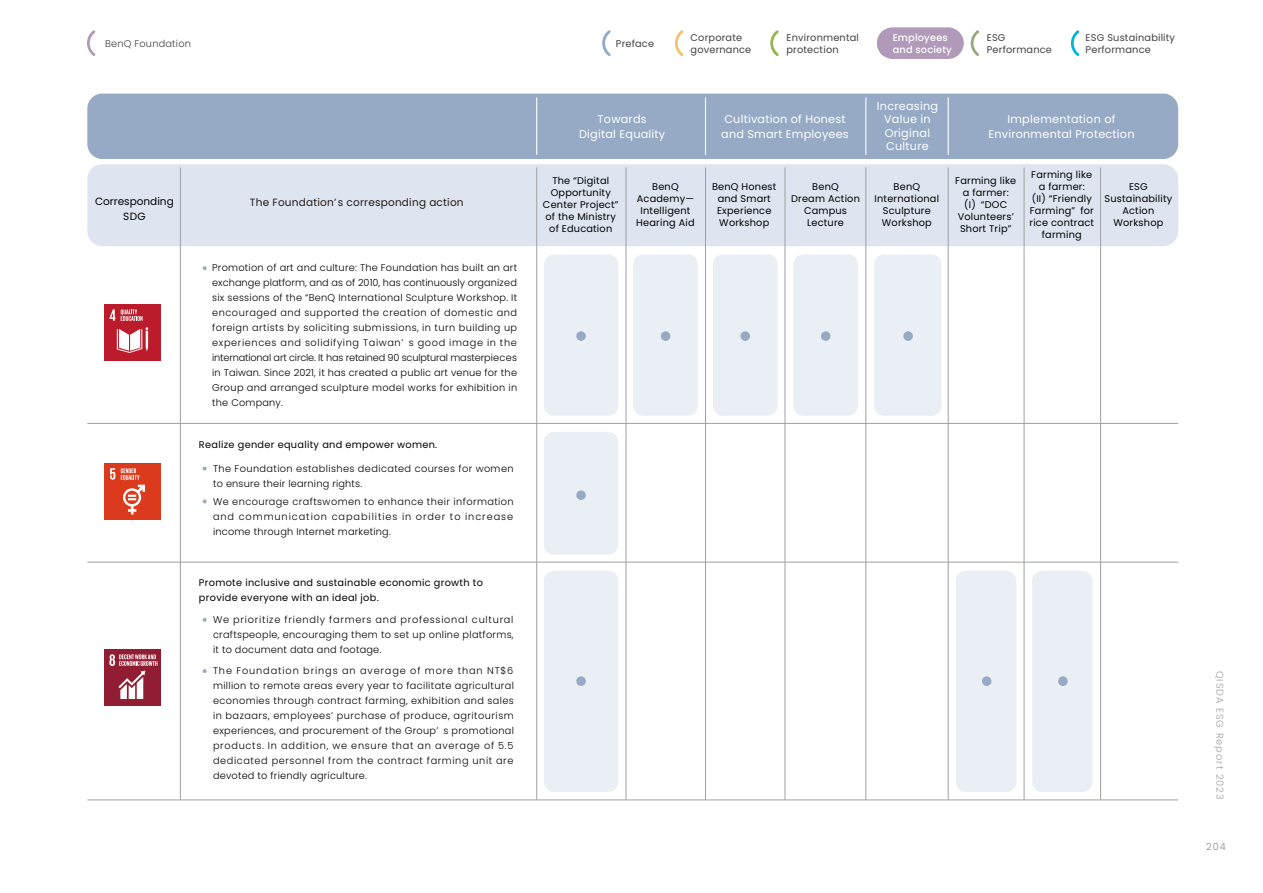
<style>
.page{position:relative;width:1263px;height:893px;background:#fff}
.page>*{position:absolute;margin:0;border:0;box-sizing:border-box;transform-origin:0 0}
.t1{font:11.25px/13.5px "Poppins";letter-spacing:.02em;color:#fff;text-align:center}
.t2{font:10.5px "Poppins";letter-spacing:.02em;color:#231815}
.t3{font:10.5px/15px "Poppins";color:#000;text-align:center}
.t4{font:300 9.75px/15px "Poppins";letter-spacing:.03em;color:#000;text-align:justify}
.t5{font:9.75px/12px "Poppins";letter-spacing:.02em;color:#000;text-align:center}
.t6{font:9.75px/12px "Poppins";letter-spacing:.02em;color:#414042}
.t7{font:500 9.75px/12px "Poppins";letter-spacing:.02em;color:#fff}
.t8{font:300 9.75px "Poppins";letter-spacing:.1em;color:#9fa0a0}
.t9{font:300 9.75px "Poppins";letter-spacing:.02em;color:#414042}
.t10{font:300 9.75px "Poppins";color:#898989}
</style>
<div class="page">
<div style="left:104px;top:649px;width:57px;height:57px;background:#901d31"></div>
<svg style="left:109px;top:654px;width:48px;height:45px"></svg>
<div style="left:87px;top:164px;width:1091px;height:82px;background:#dfe5f0;border-radius:15px"></div>
<div style="left:87px;top:94px;width:1091px;height:65px;background:#96aac5;border-radius:15px"></div>
<hr style="left:1100px;top:167px;width:1px;height:633px;background:#9fa0a0">
<hr style="left:1024px;top:167px;width:1px;height:633px;background:#9fa0a0">
<hr style="left:948px;top:167px;width:1px;height:633px;background:#9fa0a0">
<hr style="left:865px;top:167px;width:1px;height:633px;background:#9fa0a0">
<hr style="left:785px;top:167px;width:1px;height:633px;background:#9fa0a0">
<hr style="left:705px;top:167px;width:1px;height:633px;background:#9fa0a0">
<hr style="left:626px;top:167px;width:1px;height:633px;background:#9fa0a0">
<hr style="left:536px;top:167px;width:1px;height:633px;background:#9fa0a0">
<hr style="left:180px;top:167px;width:1px;height:633px;background:#9fa0a0">
<hr style="left:948px;top:97px;width:1px;height:58px;background:#fff">
<hr style="left:865px;top:97px;width:1px;height:58px;background:#fff">
<hr style="left:705px;top:97px;width:1px;height:58px;background:#fff">
<hr style="left:536px;top:97px;width:1px;height:58px;background:#fff">
<hr style="left:87px;top:423px;width:1091px;height:1px;background:#9fa0a0">
<hr style="left:87px;top:562px;width:1091px;height:1px;background:#9fa0a0">
<hr style="left:87px;top:799px;width:1091px;height:1px;background:#9fa0a0">
<svg style="left:203px;top:266px;width:4px;height:4px"></svg>
<svg style="left:203px;top:467px;width:4px;height:4px"></svg>
<svg style="left:203px;top:499px;width:4px;height:4px"></svg>
<svg style="left:203px;top:618px;width:4px;height:4px"></svg>
<svg style="left:203px;top:669px;width:4px;height:4px"></svg>
<div style="left:104px;top:304px;width:57px;height:57px;background:#bb1b2a"></div>
<svg style="left:117px;top:327px;width:31px;height:26px"></svg>
<svg style="left:110px;top:309px;width:33px;height:12px"></svg>
<div style="left:104px;top:463px;width:57px;height:57px;background:#db3a1d"></div>
<svg style="left:110px;top:468px;width:5px;height:12px"></svg>
<svg style="left:121px;top:468px;width:24px;height:46px"></svg>
<div style="left:544px;top:254px;width:74px;height:162px;background:#eaeef5;border-radius:10px"></div>
<div style="left:576px;top:331px;width:10px;height:10px;background:#96aac5;border-radius:50%"></div>
<div style="left:633px;top:254px;width:65px;height:162px;background:#eaeef5;border-radius:10px"></div>
<div style="left:713px;top:254px;width:64px;height:162px;background:#eaeef5;border-radius:10px"></div>
<div style="left:793px;top:254px;width:65px;height:162px;background:#eaeef5;border-radius:10px"></div>
<div style="left:874px;top:254px;width:67px;height:162px;background:#eaeef5;border-radius:10px"></div>
<div style="left:661px;top:331px;width:9px;height:10px;background:#96aac5;border-radius:50%"></div>
<div style="left:740px;top:331px;width:10px;height:10px;background:#96aac5;border-radius:50%"></div>
<div style="left:821px;top:331px;width:9px;height:10px;background:#96aac5;border-radius:50%"></div>
<div style="left:903px;top:331px;width:10px;height:10px;background:#96aac5;border-radius:50%"></div>
<div style="left:544px;top:432px;width:74px;height:123px;background:#eaeef5;border-radius:10px"></div>
<div style="left:576px;top:490px;width:10px;height:10px;background:#96aac5;border-radius:50%"></div>
<div style="left:544px;top:571px;width:74px;height:221px;background:#eaeef5;border-radius:10px"></div>
<div style="left:576px;top:676px;width:10px;height:10px;background:#96aac5;border-radius:50%"></div>
<div style="left:956px;top:571px;width:60px;height:221px;background:#eaeef5;border-radius:10px"></div>
<div style="left:982px;top:676px;width:9px;height:10px;background:#96aac5;border-radius:50%"></div>
<div style="left:1032px;top:571px;width:60px;height:221px;background:#eaeef5;border-radius:10px"></div>
<div style="left:1058px;top:676px;width:10px;height:10px;background:#96aac5;border-radius:50%"></div>
<svg style="left:87px;top:30px;width:8px;height:26px"></svg>
<div style="left:877px;top:27px;width:87px;height:32px;background:#b19ab9;border-radius:16px"></div>
<svg style="left:602px;top:30px;width:9px;height:26px"></svg>
<svg style="left:675px;top:30px;width:8px;height:26px"></svg>
<svg style="left:770px;top:30px;width:9px;height:26px"></svg>
<svg style="left:877px;top:30px;width:7px;height:26px"></svg>
<svg style="left:971px;top:30px;width:8px;height:26px"></svg>
<svg style="left:1071px;top:30px;width:8px;height:26px"></svg>
<p class="t6" style="left:786px;top:31px;width:74px">Environmental protection</p>
<p class="t6" style="left:987px;top:31px;width:67px">ESG<br>Performance</p>
<p class="t6" style="left:1086px;top:31px;width:91px">ESG Sustainability<br>Performance</p>
<p class="t9" style="left:105px;top:38px;width:87px">BenQ Foundation</p>
<p class="t7" style="left:893px;top:31px;width:61px">Employees and society</p>
<p class="t6" style="left:616px;top:37px;width:40px">Preface</p>
<p class="t6" style="left:690px;top:31px;width:62px">Corporate governance</p>
<p class="t3" style="left:95px;top:193px;width:80px">Corresponding<br>SDG</p>
<p class="t2" style="left:250px;top:196px;width:215px">The Foundation’ s corresponding action</p>
<p class="t4" style="left:212px;top:260px;width:306px">Promotion of art and culture: The Foundation has built an art exchange platform, and as of 2010, has continuously organized six sessions of the “BenQ International Sculpture Workshop. It encouraged and supported the creation of domestic and foreign artists by soliciting submissions, in turn building up experiences and solidifying Taiwan’ s good image in the international art circle. It has retained 90 sculptural masterpieces in Taiwan. Since 2021, it has created a public art venue for the Group and arranged sculpture model works for exhibition in the Company.</p>
<p class="t5" style="left:199px;top:439px;width:240px">Realize gender equality and empower women.</p>
<p class="t4" style="left:213px;top:461px;width:302px">The Foundation establishes dedicated courses for women to ensure their learning rights.</p>
<p class="t4" style="left:213px;top:494px;width:302px">We encourage craftswomen to enhance their information and communication capabilities in order to increase income through Internet marketing.</p>
<p class="t5" style="left:199px;top:576px;width:285px;line-height:15px;text-align:left">Promote inclusive and sustainable economic growth to provide everyone with an ideal job.</p>
<p class="t4" style="left:213px;top:612px;width:302px">We prioritize friendly farmers and professional cultural craftspeople, encouraging them to set up online platforms, it to document data and footage.</p>
<p class="t4" style="left:213px;top:663px;width:302px">The Foundation brings an average of more than NT$6 million to remote areas every year to facilitate agricultural economies through contract farming, exhibition and sales in bazaars, employees’ purchase of produce, agritourism experiences, and procurement of the Group’ s promotional products. In addition, we ensure that an average of 5.5 dedicated personnel from the contract farming unit are devoted to friendly agriculture.</p>
<p class="t1" style="left:877px;top:99px;width:63px">Increasing<br>Value in<br>Original<br>Culture</p>
<p class="t1" style="left:579px;top:111px;width:88px;line-height:15px">Towards<br>Digital Equality</p>
<p class="t1" style="left:721px;top:111px;width:129px;line-height:15px;text-align:left">Cultivation of Honest and Smart Employees</p>
<p class="t1" style="left:988px;top:111px;width:148px;line-height:15px">Implementation of<br>Environmental Protection</p>
<p class="t5" style="left:543px;top:175px;width:77px">The “Digital<br>Opportunity<br>Center Project” of the Ministry of Education</p>
<p class="t5" style="left:636px;top:181px;width:60px">BenQ<br>Academy—<br>Intelligent<br>Hearing Aid</p>
<p class="t5" style="left:712px;top:181px;width:66px">BenQ Honest and Smart<br>Experience<br>Workshop</p>
<p class="t5" style="left:955px;top:175px;width:63px">Farming like a farmer:<br>(I) “DOC<br>Volunteers’<br>Short Trip”</p>
<p class="t5" style="left:1029px;top:169px;width:66px">Farming like a farmer:<br>(II) “Friendly<br>Farming” for rice contract farming</p>
<p class="t5" style="left:791px;top:181px;width:70px">BenQ<br>Dream Action<br>Campus<br>Lecture</p>
<p class="t5" style="left:875px;top:181px;width:66px">BenQ<br>International<br>Sculpture<br>Workshop</p>
<p class="t5" style="left:1104px;top:181px;width:69px">ESG<br>Sustainability<br>Action<br>Workshop</p>
<p class="t8" style="left:1225px;top:671px;width:130px;rotate:90deg">QISDA ESG Report 2023</p>
<p class="t10" style="left:1206px;top:841px;width:21px">204</p>
</div>
